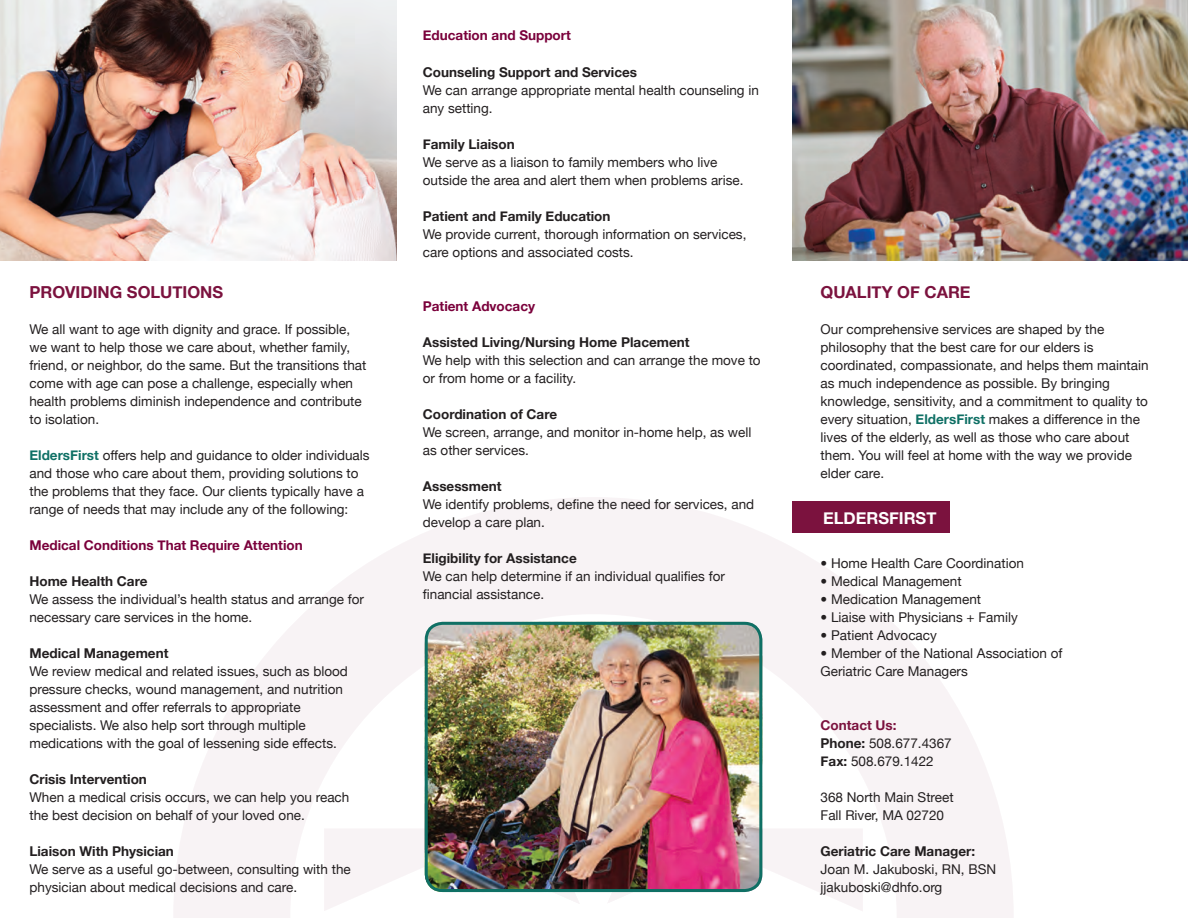
<style>
.page{position:relative;width:1188px;height:918px;background:#fff}
.page>*{position:absolute;margin:0;border:0;box-sizing:border-box;transform-origin:0 0}
.t1{font:700 16.5px "Helvetica Neue";color:#7b123e}
.t2{font:700 16.5px "Helvetica Neue";color:#fff}
.t3{font:13.5px/18px "Helvetica Neue";color:#231f20}
.t4{font:700 13.5px "Helvetica Neue";color:#231f20}
.t5{font:700 13.5px "Helvetica Neue";color:#7a003b}
.s1{font-weight:700;color:#0f7065}
.s2{font-weight:700;color:#7b123e}
.s3{font-weight:700}
</style>
<div class="page">
<svg style="left:174px;top:497px;width:839px;height:420px;fill:#f8f3f5"></svg>
<svg style="left:324px;top:648px;width:263px;height:263px"></svg>
<svg style="left:599px;top:648px;width:264px;height:263px"></svg>
<img style="left:0;top:0;width:397px;height:261px">
<img style="left:792px;top:0;width:396px;height:261px">
<img style="left:425px;top:621px;width:337px;height:270px">
<div style="left:425px;top:621px;width:337px;height:270px;border:3px solid #0f7065;border-radius:17px"></div>
<p class="t1" style="left:29px;top:281px;width:195px">PROVIDING SOLUTIONS</p>
<p class="t3" style="left:29px;top:319px;width:338px">We all want to age with dignity and grace. If possible, we want to help those we care about, whether family, friend, or neighbor, do the same. But the transitions that come with age can pose a challenge, especially when health problems diminish independence and contribute to isolation.</p>
<p class="t3" style="left:29px;top:445px;width:342px"><span class="s1">EldersFirst</span> offers help and guidance to older individuals and those who care about them, providing solutions to the problems that they face. Our clients typically have a range of needs that may include any of the following:</p>
<p class="t5" style="left:29px;top:536px;width:275px">Medical Conditions That Require Attention</p>
<p class="t4" style="left:29px;top:572px;width:119px">Home Health Care</p>
<p class="t3" style="left:29px;top:589px;width:336px">We assess the individual’s health status and arrange for necessary care services in the home.</p>
<p class="t4" style="left:29px;top:644px;width:140px">Medical Management</p>
<p class="t3" style="left:29px;top:661px;width:320px">We review medical and related issues, such as blood pressure checks, wound management, and nutrition assessment and offer referrals to appropriate specialists. We also help sort through multiple medications with the goal of lessening side effects.</p>
<p class="t4" style="left:29px;top:770px;width:119px">Crisis Intervention</p>
<p class="t3" style="left:29px;top:787px;width:321px">When a medical crisis occurs, we can help you reach the best decision on behalf of your loved one.</p>
<p class="t4" style="left:29px;top:842px;width:146px">Liaison With Physician</p>
<p class="t3" style="left:29px;top:859px;width:323px">We serve as a useful go-between, consulting with the physician about medical decisions and care.</p>
<p class="t5" style="left:423px;top:27px;width:150px">Education and Support</p>
<p class="t4" style="left:423px;top:63px;width:216px">Counseling Support and Services</p>
<p class="t3" style="left:423px;top:80px;width:338px">We can arrange appropriate mental health counseling in any setting.</p>
<p class="t4" style="left:423px;top:135px;width:93px">Family Liaison</p>
<p class="t3" style="left:423px;top:152px;width:322px">We serve as a liaison to family members who live outside the area and alert them when problems arise.</p>
<p class="t4" style="left:423px;top:207px;width:189px">Patient and Family Education</p>
<p class="t3" style="left:423px;top:224px;width:325px">We provide current, thorough information on services, care options and associated costs.</p>
<p class="t5" style="left:423px;top:297px;width:114px">Patient Advocacy</p>
<p class="t4" style="left:423px;top:333px;width:268px">Assisted Living/Nursing Home Placement</p>
<p class="t3" style="left:423px;top:350px;width:339px">We help with this selection and can arrange the move to or from home or a facility.</p>
<p class="t4" style="left:423px;top:405px;width:136px">Coordination of Care</p>
<p class="t3" style="left:423px;top:422px;width:330px">We screen, arrange, and monitor in-home help, as well as other services.</p>
<p class="t4" style="left:423px;top:477px;width:80px">Assessment</p>
<p class="t3" style="left:423px;top:494px;width:333px">We identify problems, define the need for services, and develop a care plan.</p>
<p class="t4" style="left:423px;top:549px;width:155px">Eligibility for Assistance</p>
<p class="t3" style="left:423px;top:566px;width:304px">We can help determine if an individual qualifies for financial assistance.</p>
<p class="t1" style="left:820px;top:281px;width:152px">QUALITY OF CARE</p>
<p class="t3" style="left:820px;top:319px;width:329px">Our comprehensive services are shaped by the philosophy that the best care for our elders is coordinated, compassionate, and helps them maintain as much independence as possible. By bringing knowledge, sensitivity, and a commitment to quality to every situation, <span class="s1">EldersFirst</span> makes a difference in the lives of the elderly, as well as those who care about them. You will feel at home with the way we provide elder care.</p>
<p class="t2" style="left:823px;top:507px;width:115px">ELDERSFIRST</p>
<p class="t3" style="left:820px;top:554px;width:205px">• Home Health Care Coordination</p>
<p class="t3" style="left:820px;top:572px;width:143px">• Medical Management</p>
<p class="t3" style="left:820px;top:590px;width:162px">• Medication Management</p>
<p class="t3" style="left:820px;top:608px;width:199px">• Liaise with Physicians + Family</p>
<p class="t3" style="left:820px;top:626px;width:118px">• Patient Advocacy</p>
<p class="t3" style="left:820px;top:644px;width:243px">• Member of the National Association of<br>Geriatric Care Managers</p>
<p class="t3" style="left:820px;top:716px;width:133px"><span class="s2">Contact Us:<br></span><span class="s3">Phone:</span> 508.677.4367<br><span class="s3">Fax:</span> 508.679.1422</p>
<p class="t3" style="left:820px;top:788px;width:135px">368 North Main Street<br>Fall River, MA 02720</p>
<p class="t4" style="left:820px;top:843px;width:156px">Geriatric Care Manager:</p>
<p class="t3" style="left:820px;top:860px;width:177px">Joan M. Jakuboski, RN, BSN jjakuboski@dhfo.org</p>
</div>
